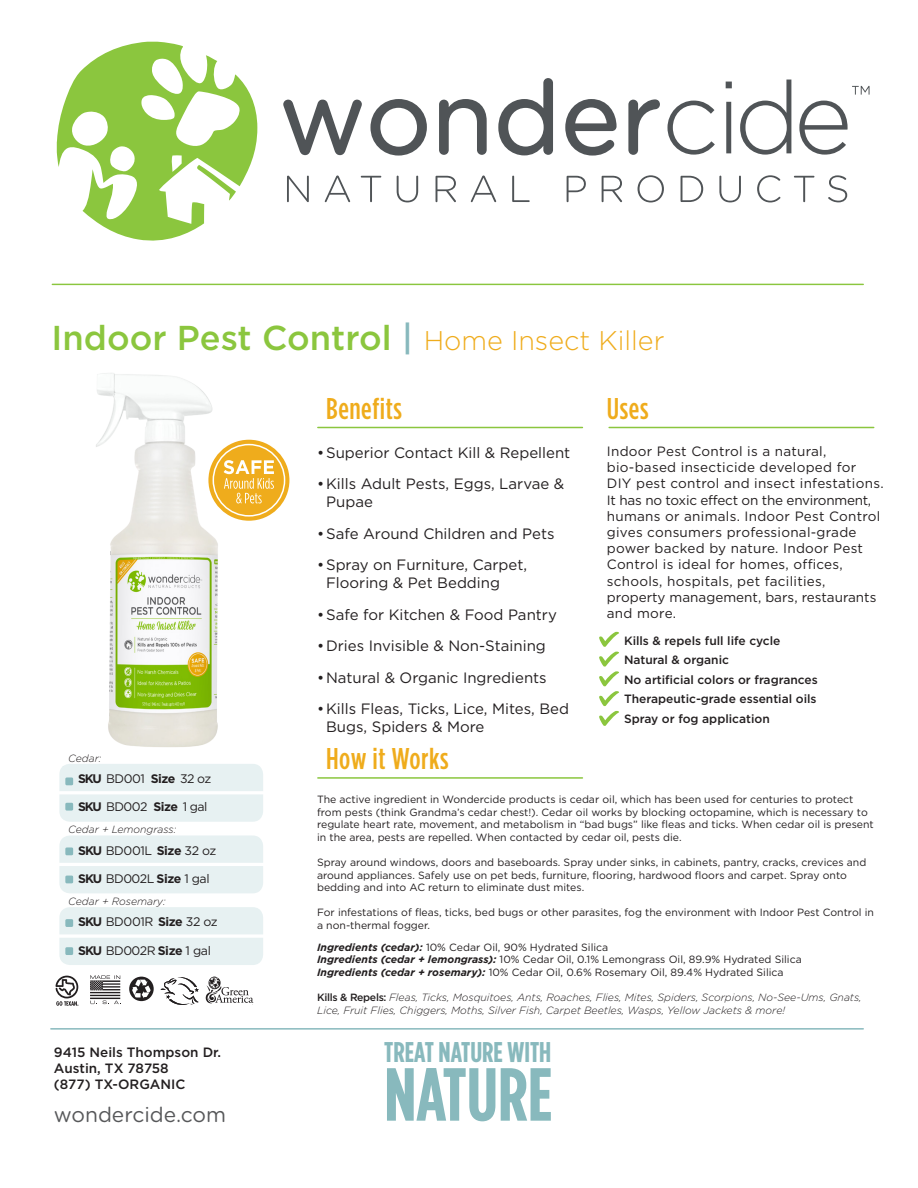
<style>
.page{position:relative;width:918px;height:1188px;background:#fff}
.page>*{position:absolute;margin:0;border:0;box-sizing:border-box;transform-origin:0 0}
.t1{font:700 condensed 75px "Gotham HTF";color:#88b9bd}
.t2{font:500 34.5px "Gotham HTF";color:#8bc63e}
.t3{font:500 condensed 30px "Gotham HTF";letter-spacing:.02em;color:#efac1c}
.t4{font:700 condensed 28.5px "Gotham HTF";color:#88b9bd}
.t5{font:21px "Gotham Rounded";color:#57585a}
.t6{font:15px/18px "Gotham HTF";color:#231f20}
.t7{font:13.5px/16.2px "Gotham HTF";letter-spacing:.02em;color:#231f20}
.t8{font:500 13.5px/16.2px "Gotham HTF";color:#231f20}
.t9{font:12.3px "Gotham HTF";letter-spacing:-.04em;color:#231f20}
.t10{font:500 12px/19.5px "Gotham HTF";color:#231f20}
.t11{font:10.5px/12.6px "Gotham HTF";color:#231f20}
.t12{font:italic 300 10.5px/12.6px "Gotham HTF";color:#231f20}
.t13{font:italic 300 10.5px "Gotham Rounded";color:#231f20}
.s1{color:#88b9bd}
.s2{font-weight:300;font-size:27px;color:#efac1c}
.s3{font-weight:700}
.s4{font-weight:700;font-style:italic}
.s5{font-weight:500;font-style:normal}
</style>
<div class="page">
<svg style="left:852px;top:86px;width:18px;height:9px"></svg>
<svg style="left:57px;top:42px;width:200px;height:199px"></svg>
<svg style="left:287px;top:176px;width:22px;height:26px"></svg>
<svg style="left:325px;top:176px;width:25px;height:26px"></svg>
<svg style="left:361px;top:176px;width:20px;height:26px"></svg>
<svg style="left:397px;top:176px;width:21px;height:26px"></svg>
<svg style="left:436px;top:176px;width:20px;height:26px"></svg>
<svg style="left:471px;top:176px;width:25px;height:26px"></svg>
<svg style="left:512px;top:176px;width:18px;height:26px"></svg>
<svg style="left:567px;top:176px;width:19px;height:26px"></svg>
<svg style="left:602px;top:176px;width:20px;height:26px"></svg>
<svg style="left:638px;top:175px;width:26px;height:27px"></svg>
<svg style="left:681px;top:176px;width:22px;height:26px"></svg>
<svg style="left:719px;top:176px;width:22px;height:26px"></svg>
<svg style="left:757px;top:175px;width:23px;height:27px"></svg>
<svg style="left:794px;top:176px;width:20px;height:26px"></svg>
<svg style="left:828px;top:175px;width:19px;height:27px"></svg>
<svg style="left:283px;top:100px;width:79px;height:55px"></svg>
<svg style="left:370px;top:99px;width:57px;height:57px"></svg>
<svg style="left:439px;top:99px;width:48px;height:56px"></svg>
<svg style="left:498px;top:78px;width:55px;height:77px"></svg>
<svg style="left:565px;top:99px;width:52px;height:57px"></svg>
<svg style="left:628px;top:99px;width:32px;height:56px"></svg>
<svg style="left:667px;top:101px;width:48px;height:54px"></svg>
<svg style="left:726px;top:82px;width:6px;height:71px"></svg>
<svg style="left:740px;top:80px;width:51px;height:75px"></svg>
<svg style="left:799px;top:101px;width:49px;height:54px"></svg>
<hr style="left:52px;top:284px;width:811px;height:1px;background:#8bc63e">
<hr style="left:51px;top:1028px;width:812px;height:2px;background:#88b9bd">
<img style="left:96px;top:373px;width:122px;height:374px">
<hr style="left:318px;top:427px;width:264px;height:1px;background:#8bc63e">
<hr style="left:318px;top:777px;width:264px;height:2px;background:#8bc63e">
<hr style="left:609px;top:427px;width:265px;height:1px;background:#8bc63e">
<svg style="left:90px;top:975px;width:31px;height:29px"></svg>
<svg style="left:56px;top:976px;width:22px;height:30px"></svg>
<svg style="left:129px;top:977px;width:25px;height:24px"></svg>
<svg style="left:161px;top:977px;width:38px;height:28px"></svg>
<svg style="left:206px;top:977px;width:47px;height:28px"></svg>
<svg style="left:59px;top:907px;width:204px;height:58px;background:#e8f1f2"></svg>
<div style="left:65px;top:919px;width:8px;height:8px;background:#88b9bd"></div>
<div style="left:65px;top:947px;width:8px;height:8px;background:#88b9bd"></div>
<svg style="left:208px;top:440px;width:81px;height:81px"></svg>
<svg style="left:213px;top:444px;width:72px;height:73px"></svg>
<svg style="left:599px;top:631px;width:20px;height:95px"></svg>
<svg style="left:59px;top:836px;width:204px;height:57px;background:#e8f1f2"></svg>
<div style="left:65px;top:847px;width:8px;height:8px;background:#88b9bd"></div>
<div style="left:65px;top:876px;width:8px;height:7px;background:#88b9bd"></div>
<svg style="left:59px;top:764px;width:204px;height:58px;background:#e8f1f2"></svg>
<div style="left:65px;top:803px;width:8px;height:8px;background:#88b9bd"></div>
<div style="left:65px;top:777px;width:8px;height:8px;background:#88b9bd"></div>
<h2 class="t2" style="left:52px;top:318px;width:614px">Indoor Pest Control <span class="s1">|</span> <span class="s2">Home Insect Killer</span></h2>
<p class="t13" style="left:68px;top:751px;width:35px">Cedar:</p>
<p class="t9" style="left:78px;top:772px;width:135px"><span class="s3">SKU</span> BD001 <span class="s3">Size</span> 32 oz</p>
<p class="t9" style="left:78px;top:800px;width:131px"><span class="s3">SKU</span> BD002 <span class="s3">Size</span> 1 gal</p>
<p class="t13" style="left:68px;top:823px;width:110px">Cedar + Lemongrass:</p>
<p class="t9" style="left:78px;top:843px;width:140px"><span class="s3">SKU</span> BD001L <span class="s3">Size</span> 32 oz</p>
<p class="t9" style="left:78px;top:872px;width:133px"><span class="s3">SKU</span> BD002L <span class="s3">Size</span> 1 gal</p>
<p class="t13" style="left:68px;top:894px;width:99px">Cedar + Rosemary:</p>
<p class="t9" style="left:78px;top:915px;width:141px"><span class="s3">SKU</span> BD001R <span class="s3">Size</span> 32 oz</p>
<p class="t9" style="left:78px;top:944px;width:134px"><span class="s3">SKU</span> BD002R <span class="s3">Size</span> 1 gal</p>
<p class="t8" style="left:54px;top:1043px;width:169px">9415 Neils Thompson Dr.<br>Austin, TX 78758<br>(877) TX-ORGANIC</p>
<h3 class="t5" style="left:54px;top:1100px;width:174px">wondercide.com</h3>
<h3 class="t3" style="left:326px;top:392px;width:77px">Benefits</h3>
<h3 class="t6" style="left:317px;top:443px;width:255px">•Superior Contact Kill &amp; Repellent</h3>
<h3 class="t6" style="left:326px;top:475px;width:240px;text-indent:-9px">•Kills Adult Pests, Eggs, Larvae &amp;<br>Pupae</h3>
<h3 class="t6" style="left:317px;top:524px;width:239px">•Safe Around Children and Pets</h3>
<h3 class="t6" style="left:326px;top:556px;width:203px;text-indent:-9px">•Spray on Furniture, Carpet,<br>Flooring &amp; Pet Bedding</h3>
<h3 class="t6" style="left:317px;top:605px;width:241px">•Safe for Kitchen &amp; Food Pantry</h3>
<h3 class="t6" style="left:317px;top:637px;width:230px">•Dries Invisible &amp; Non-Staining</h3>
<h3 class="t6" style="left:317px;top:668px;width:231px">•Natural &amp; Organic Ingredients</h3>
<h3 class="t6" style="left:326px;top:700px;width:244px;text-indent:-9px">•Kills Fleas, Ticks, Lice, Mites, Bed<br>Bugs, Spiders &amp; More</h3>
<h3 class="t3" style="left:607px;top:392px;width:43px">Uses</h3>
<p class="t7" style="left:607px;top:443px;width:278px">Indoor Pest Control is a natural, bio-based insecticide developed for DIY pest control and insect infestations.<br>It has no toxic effect on the environment, humans or animals. Indoor Pest Control gives consumers professional-grade power backed by nature. Indoor Pest Control is ideal for homes, offices, schools, hospitals, pet facilities, property management, bars, restaurants and more.</p>
<p class="t10" style="left:624px;top:630px;width:195px">Kills &amp; repels full life cycle<br>Natural &amp; organic<br>No artificial colors or fragrances<br>Therapeutic-grade essential oils<br>Spray or fog application</p>
<h3 class="t3" style="left:326px;top:742px;width:124px">How it Works</h3>
<p class="t11" style="left:317px;top:793px;width:558px">The active ingredient in Wondercide products is cedar oil, which has been used for centuries to protect from pests (think Grandma’s cedar chest!). Cedar oil works by blocking octopamine, which is necessary to regulate heart rate, movement, and metabolism in “bad bugs” like fleas and ticks. When cedar oil is present in the area, pests are repelled. When contacted by cedar oil, pests die.</p>
<p class="t11" style="left:317px;top:856px;width:551px">Spray around windows, doors and baseboards. Spray under sinks, in cabinets, pantry, cracks, crevices and around appliances. Safely use on pet beds, furniture, flooring, hardwood floors and carpet. Spray onto bedding and into AC return to eliminate dust mites.</p>
<p class="t11" style="left:317px;top:906px;width:558px">For infestations of fleas, ticks, bed bugs or other parasites, fog the environment with Indoor Pest Control in a non-thermal fogger.</p>
<p class="t11" style="left:317px;top:941px;width:486px"><span class="s4">Ingredients (cedar):</span> 10% Cedar Oil, 90% Hydrated Silica<br><span class="s4">Ingredients (cedar + lemongrass):</span> 10% Cedar Oil, 0.1% Lemongrass Oil, 89.9% Hydrated Silica<br><span class="s4">Ingredients (cedar + rosemary):</span> 10% Cedar Oil, 0.6% Rosemary Oil, 89.4% Hydrated Silica</p>
<p class="t12" style="left:317px;top:991px;width:546px"><span class="s5">Kills &amp; Repels:</span> Fleas, Ticks, Mosquitoes, Ants, Roaches, Flies, Mites, Spiders, Scorpions, No-See-Ums, Gnats,<br>Lice, Fruit Flies, Chiggers, Moths, Silver Fish, Carpet Beetles, Wasps, Yellow Jackets &amp; more!</p>
<h3 class="t4" style="left:384px;top:1036px;width:169px">TREAT NATURE WITH</h3>
<h1 class="t1" style="left:384px;top:1052px;width:170px">NATURE</h1>
</div>
